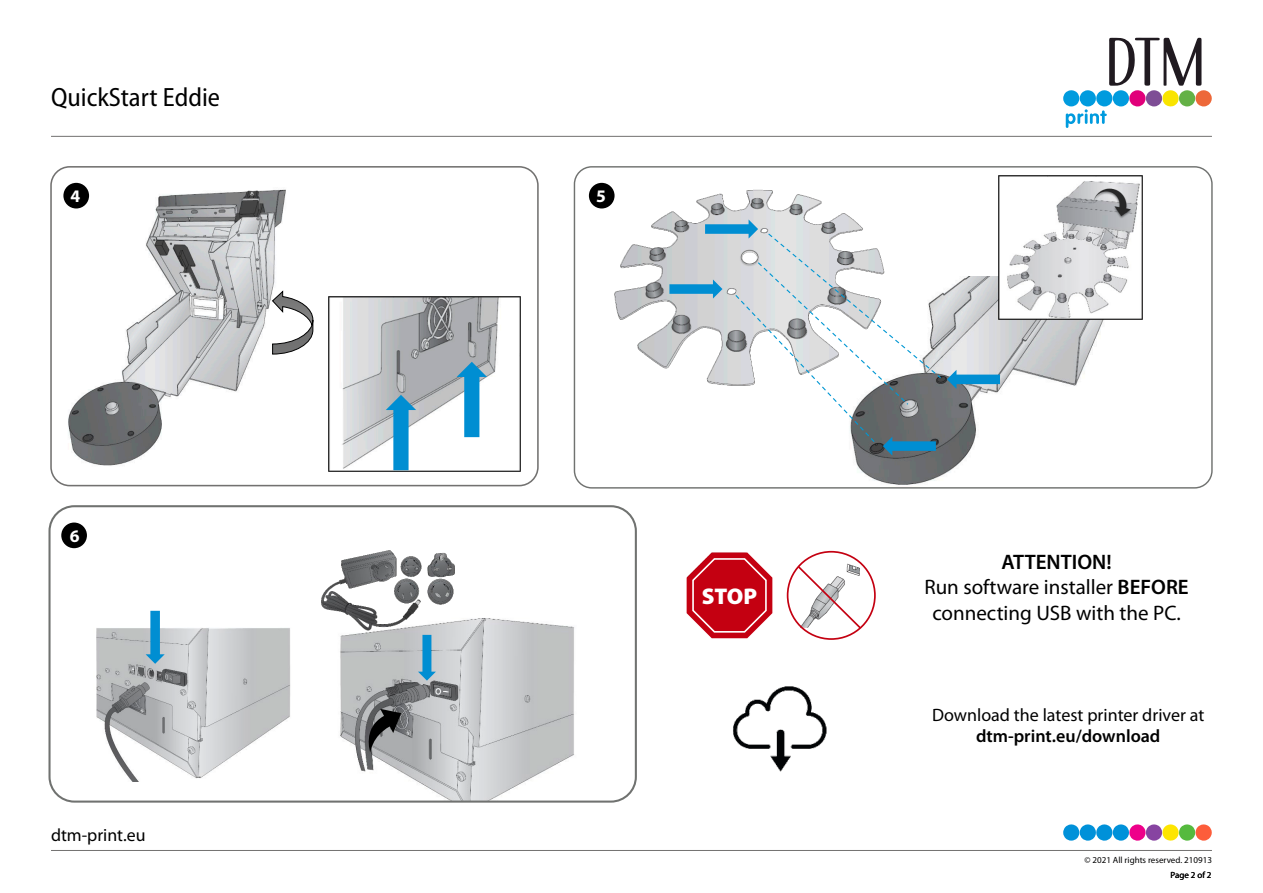
<style>
.page{position:relative;width:1263px;height:893px;background:#fff}
.page>*{position:absolute;margin:0;border:0;box-sizing:border-box;transform-origin:0 0}
.t1{font:semi-condensed 26.55px "Myriad Pro";color:#000}
.t2{font:900 22.8px "Myriad Pro";color:#fff}
.t3{font:21px/25.2px "Myriad Pro";color:#000;text-align:center}
.t4{font:18px "Myriad Pro";color:#000}
.t5{font:600 18px "Myriad Pro";color:#000}
.t6{font:17.85px "Myriad Pro";color:#000}
.t7{font:700 17.7px "Myriad Pro";color:#fff}
.t8{font:9px "Myriad Pro";color:#000}
.s1{font-weight:600}
</style>
<div class="page">
<hr style="left:51px;top:136px;width:1161px;height:1px;background:#727170">
<svg style="left:1063px;top:38px;width:149px;height:90px"></svg>
<svg style="left:1063px;top:824px;width:149px;height:17px"></svg>
<img style="left:733px;top:686px;width:94px;height:85px">
<img style="left:340px;top:618px;width:234px;height:182px">
<div style="left:787px;top:551px;width:89px;height:89px;border:2px solid #c40011;border-radius:50%"></div>
<svg style="left:796px;top:564px;width:67px;height:66px"></svg>
<img style="left:711px;top:638px;width:37px;height:1px">
<svg style="left:687px;top:552px;width:85px;height:86px"></svg>
<img style="left:96px;top:628px;width:195px;height:153px">
<svg style="left:418px;top:635px;width:18px;height:46px"></svg>
<svg style="left:362px;top:709px;width:39px;height:43px;background:#676869"></svg>
<img style="left:321px;top:550px;width:135px;height:85px">
<div style="left:61px;top:522px;width:26px;height:26px;background:#000;border-radius:50%"></div>
<div style="left:48px;top:505px;width:589px;height:298px;border:2px solid #707270;border-radius:25px"></div>
<img style="left:64px;top:189px;width:222px;height:277px">
<img style="left:328px;top:296px;width:192px;height:175px">
<svg style="left:272px;top:290px;width:42px;height:65px"></svg>
<svg style="left:386px;top:395px;width:30px;height:75px"></svg>
<svg style="left:457px;top:362px;width:30px;height:75px"></svg>
<img style="left:855px;top:320px;width:249px;height:165px">
<img style="left:610px;top:186px;width:243px;height:183px">
<svg style="left:669px;top:219px;width:331px;height:237px"></svg>
<img style="left:999px;top:176px;width:144px;height:144px">
<img style="left:1085px;top:180px;width:57px;height:49px">
<div style="left:50px;top:166px;width:489px;height:320px;border:2px solid #727170;border-radius:19px"></div>
<div style="left:63px;top:183px;width:26px;height:25px;background:#000;border-radius:50%"></div>
<div style="left:589px;top:183px;width:25px;height:25px;background:#000;border-radius:50%"></div>
<hr style="left:51px;top:850px;width:1161px;height:1px;background:#727170">
<svg style="left:146px;top:611px;width:19px;height:53px"></svg>
<p class="t1" style="left:51px;top:81px;width:171px">QuickStart Eddie</p>
<p class="t7" style="left:71px;top:186px;width:11px">4</p>
<p class="t7" style="left:596px;top:186px;width:11px">5</p>
<p class="t7" style="left:70px;top:526px;width:11px">6</p>
<p class="t6" style="left:51px;top:823px;width:96px">dtm-print.eu</p>
<p class="t2" style="left:702px;top:581px;width:57px">STOP</p>
<p class="t3" style="left:924px;top:549px;width:266px"><span class="s1">ATTENTION!<br></span>Run software installer <span class="s1">BEFORE </span>connecting USB with the PC.</p>
<p class="t4" style="left:932px;top:703px;width:274px">Download the latest printer driver at</p>
<p class="t5" style="left:976px;top:725px;width:186px">dtm-print.eu/download</p>
<p class="t8" style="left:1084px;top:854px;width:129px">© 2021 All rights reserved. 210913</p>
<p class="t8" style="left:1170px;top:869px;width:42px">Page 2 of 2</p>
</div>
